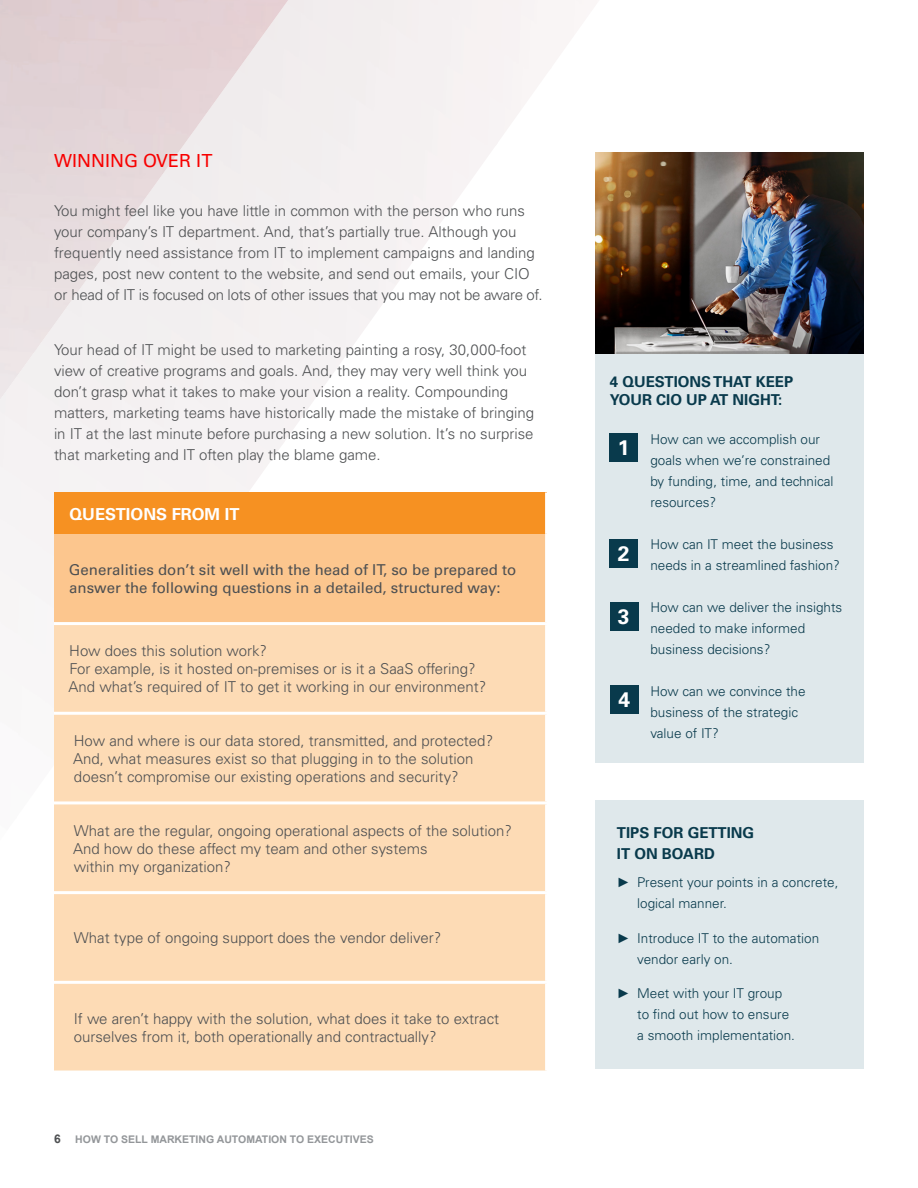
<style>
.page{position:relative;width:918px;height:1188px;background:#fff}
.page>*{position:absolute;margin:0;border:0;box-sizing:border-box;transform-origin:0 0}
.t1{font:700 21px "Univers";color:#fff}
.t2{font:18px "Univers";color:#f80000}
.t3{font:700 16.5px "Univers";color:#fff}
.t4{font:300 15px/21px "Univers";color:#4e5052}
.t5{font:15px/18px "Univers";color:#4e5052}
.t6{font:700 15px/18px "Univers";color:#093a4c}
.t7{font:300 13.5px/21px "Univers";color:#093a4c}
.t8{font:700 12px "Arial";color:#4e5052}
.t9{font:700 10.5px "Arial";color:#939699}
.s1{font-family:"Arial";font-weight:400}
</style>
<div class="page">
<div style="left:595px;top:354px;width:269px;height:409px;background:#dfe8eb"></div>
<img style="left:595px;top:153px;width:269px;height:201px">
<div style="left:595px;top:800px;width:269px;height:268px;background:#dfe8eb"></div>
<div style="left:609px;top:433px;width:29px;height:29px;background:#093a4c"></div>
<div style="left:609px;top:539px;width:29px;height:29px;background:#093a4c"></div>
<div style="left:610px;top:602px;width:29px;height:28px;background:#093a4c"></div>
<div style="left:610px;top:685px;width:29px;height:29px;background:#093a4c"></div>
<div style="left:54px;top:492px;width:493px;height:42px;background:#f69122"></div>
<div style="left:54px;top:534px;width:493px;height:90px;background:#fcc68e"></div>
<div style="left:54px;top:625px;width:491px;height:446px;background:#fddbb5"></div>
<hr style="left:545px;top:534px;width:3px;height:88px;background:#fff">
<hr style="left:54px;top:622px;width:494px;height:3px;background:#fff">
<hr style="left:54px;top:712px;width:494px;height:3px;background:#fff">
<hr style="left:54px;top:801px;width:494px;height:3px;background:#fff">
<hr style="left:54px;top:891px;width:494px;height:3px;background:#fff">
<hr style="left:54px;top:981px;width:494px;height:3px;background:#fff">
<hr style="left:545px;top:492px;width:3px;height:42px;background:#fff">
<p class="t2" style="left:54px;top:150px;width:160px">WINNING OVER IT</p>
<p class="t4" style="left:54px;top:200px;width:490px">You might feel like you have little in common with the person who runs your company’s IT department. And, that’s partially true. Although you frequently need assistance from IT to implement campaigns and landing pages, post new content to the website, and send out emails, your CIO or head of IT is focused on lots of other issues that you may not be aware of.</p>
<p class="t4" style="left:54px;top:340px;width:482px">Your head of IT might be used to marketing painting a rosy, 30,000-foot view of creative programs and goals. And, they may very well think you don’t grasp what it takes to make your vision a reality. Compounding matters, marketing teams have historically made the mistake of bringing in IT at the last minute before purchasing a new solution. It’s no surprise that marketing and IT often play the blame game.</p>
<p class="t3" style="left:69px;top:505px;width:172px">QUESTIONS FROM IT</p>
<p class="t5" style="left:69px;top:561px;width:449px">Generalities don’t sit well with the head of IT, so be prepared to answer the following questions in a detailed, structured way:</p>
<p class="t4" style="left:69px;top:641px;width:199px">How does this solution work?</p>
<p class="t4" style="left:69px;top:660px;width:419px;line-height:18px">For example, is it hosted on-premises or is it a SaaS offering?<br>And what’s required of IT to get it working in our environment?</p>
<p class="t4" style="left:73px;top:732px;width:422px;line-height:18px">How and where is our data stored, transmitted, and protected?<br>And, what measures exist so that plugging in to the solution doesn’t compromise our existing operations and security?</p>
<p class="t4" style="left:73px;top:821px;width:441px;line-height:18px">What are the regular, ongoing operational aspects of the solution?<br>And how do these affect my team and other systems<br>within my organization?</p>
<p class="t4" style="left:74px;top:928px;width:369px">What type of ongoing support does the vendor deliver?</p>
<p class="t4" style="left:74px;top:1010px;width:427px;line-height:18px">If we aren’t happy with the solution, what does it take to extract ourselves from it, both operationally and contractually?</p>
<p class="t8" style="left:54px;top:1131px;width:8px">6</p>
<p class="t9" style="left:75px;top:1132px;width:300px">HOW TO SELL MARKETING AUTOMATION TO EXECUTIVES</p>
<p class="t6" style="left:610px;top:373px;width:185px">4 QUESTIONS THAT KEEP<br>YOUR CIO UP AT NIGHT:</p>
<p class="t7" style="left:650px;top:429px;width:185px">How can we accomplish our goals when we’re constrained by funding, time, and technical resources?</p>
<p class="t7" style="left:650px;top:534px;width:191px">How can IT meet the business needs in a streamlined fashion?</p>
<p class="t7" style="left:650px;top:597px;width:193px">How can we deliver the insights needed to make informed business decisions?</p>
<p class="t7" style="left:650px;top:681px;width:157px">How can we convince the business of the strategic</p>
<p class="t7" style="left:650px;top:723px;width:70px">value of IT?</p>
<p class="t1" style="left:618px;top:436px;width:13px">1</p>
<p class="t1" style="left:618px;top:541px;width:13px">2</p>
<p class="t1" style="left:618px;top:604px;width:13px">3</p>
<p class="t1" style="left:618px;top:688px;width:13px">4</p>
<p class="t6" style="left:617px;top:823px;width:139px;line-height:21px">TIPS FOR GETTING<br>IT ON BOARD</p>
<p class="t7" style="left:637px;top:872px;width:203px;text-indent:-20px"><span class="s1">►</span> Present your points in a concrete, logical manner.</p>
<p class="t7" style="left:637px;top:927px;width:184px;text-indent:-20px"><span class="s1">►</span> Introduce IT to the automation vendor early on.</p>
<p class="t7" style="left:637px;top:983px;width:159px;text-indent:-20px"><span class="s1">►</span> Meet with your IT group to find out how to ensure a smooth implementation.</p>
</div>
